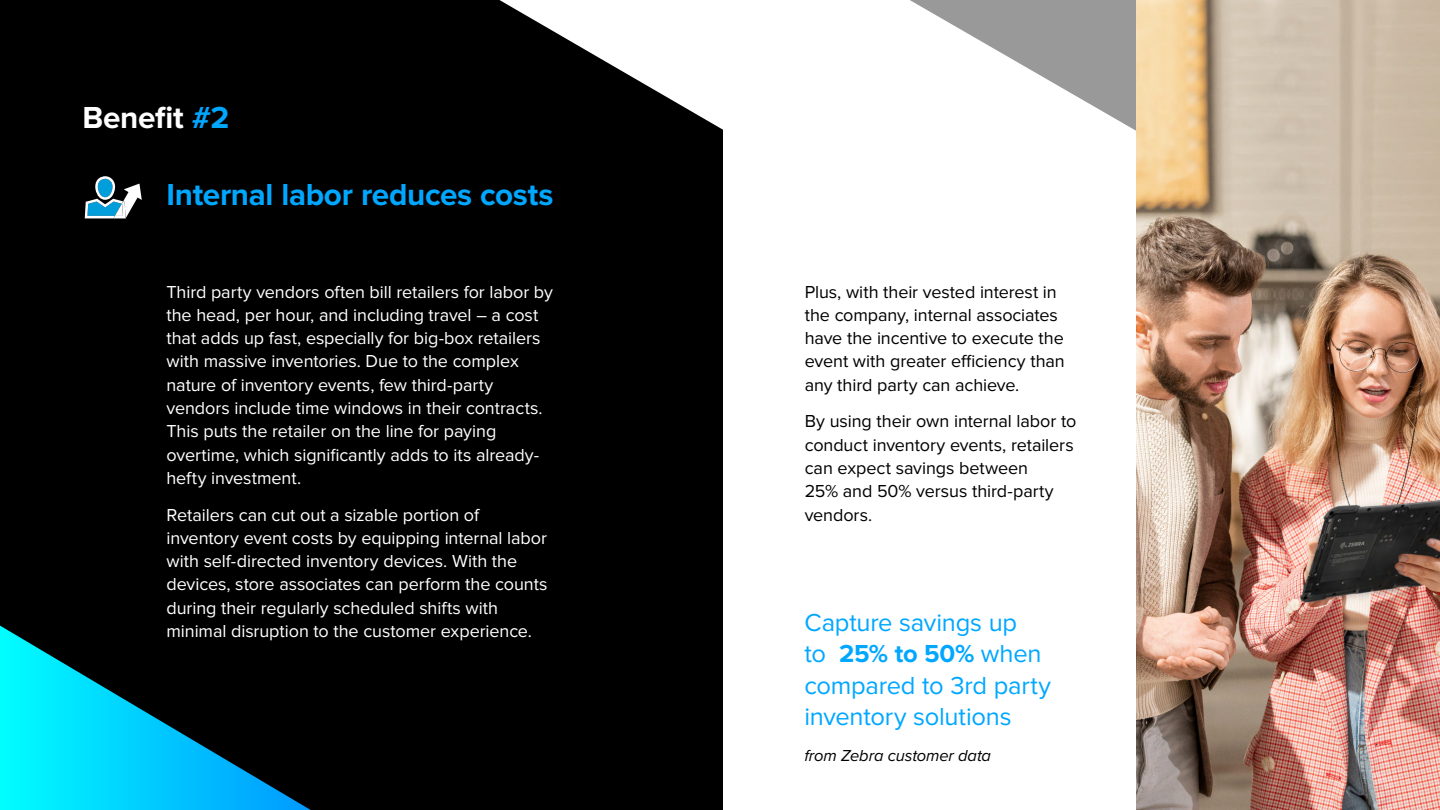
<style>
.page{position:relative;width:1440px;height:810px;background:#fff}
.page>*{position:absolute;margin:0;border:0;box-sizing:border-box;transform-origin:0 0}
.t1{font:700 31.5px "Proxima Nova";letter-spacing:-.01em;color:#00a7ff}
.t2{font:700 31.5px "Proxima Nova";color:#fff}
.t3{font:25.5px/31.5px "Proxima Nova";letter-spacing:-.01em;color:#00a7ff}
.t4{font:18px/23.2px "Proxima Nova";letter-spacing:-.005em;color:#fff}
.t5{font:18px/23.2px "Proxima Nova";letter-spacing:-.005em;color:#000}
.t6{font:italic 16.5px "Proxima Nova";letter-spacing:-.01em;color:#000}
.s1{color:#00a7ff}
.s2{font-weight:700}
</style>
<div class="page">
<svg style="left:910px;top:0;width:226px;height:131px"></svg>
<div style="left:0;top:0;width:723px;height:810px;background:#000"></div>
<svg style="left:500px;top:0;width:223px;height:130px"></svg>
<img style="left:1136px;top:0;width:304px;height:810px">
<svg style="left:85px;top:176px;width:57px;height:42px"></svg>
<svg style="left:0;top:626px;width:311px;height:184px"></svg>
<h1 class="t2" style="left:82px;top:99px;width:148px">Benefit <span class="s1">#2</span></h1>
<h1 class="t1" style="left:166px;top:176px;width:389px">Internal labor reduces costs</h1>
<p class="t4" style="left:166px;top:280px;width:388px">Third party vendors often bill retailers for labor by the head, per hour, and including travel – a cost that adds up fast, especially for big-box retailers with massive inventories. Due to the complex nature of inventory events, few third-party vendors include time windows in their contracts.<br>This puts the retailer on the line for paying overtime, which significantly adds to its already&shy;hefty investment.</p>
<p class="t4" style="left:166px;top:503px;width:383px">Retailers can cut out a sizable portion of inventory event costs by equipping internal labor with self-directed inventory devices. With the devices, store associates can perform the counts during their regularly scheduled shifts with minimal disruption to the customer experience.</p>
<p class="t5" style="left:805px;top:280px;width:262px">Plus, with their vested interest in the company, internal associates have the incentive to execute the event with greater efficiency than any third party can achieve.</p>
<p class="t5" style="left:805px;top:410px;width:273px">By using their own internal labor to conduct inventory events, retailers can expect savings between<br>25% and 50% versus third-party vendors.</p>
<h2 class="t3" style="left:804px;top:607px;width:248px">Capture savings up<br>to <span class="s2">25% to 50%</span> when compared to 3rd party inventory solutions</h2>
<p class="t6" style="left:804px;top:743px;width:188px">from Zebra customer data</p>
</div>
